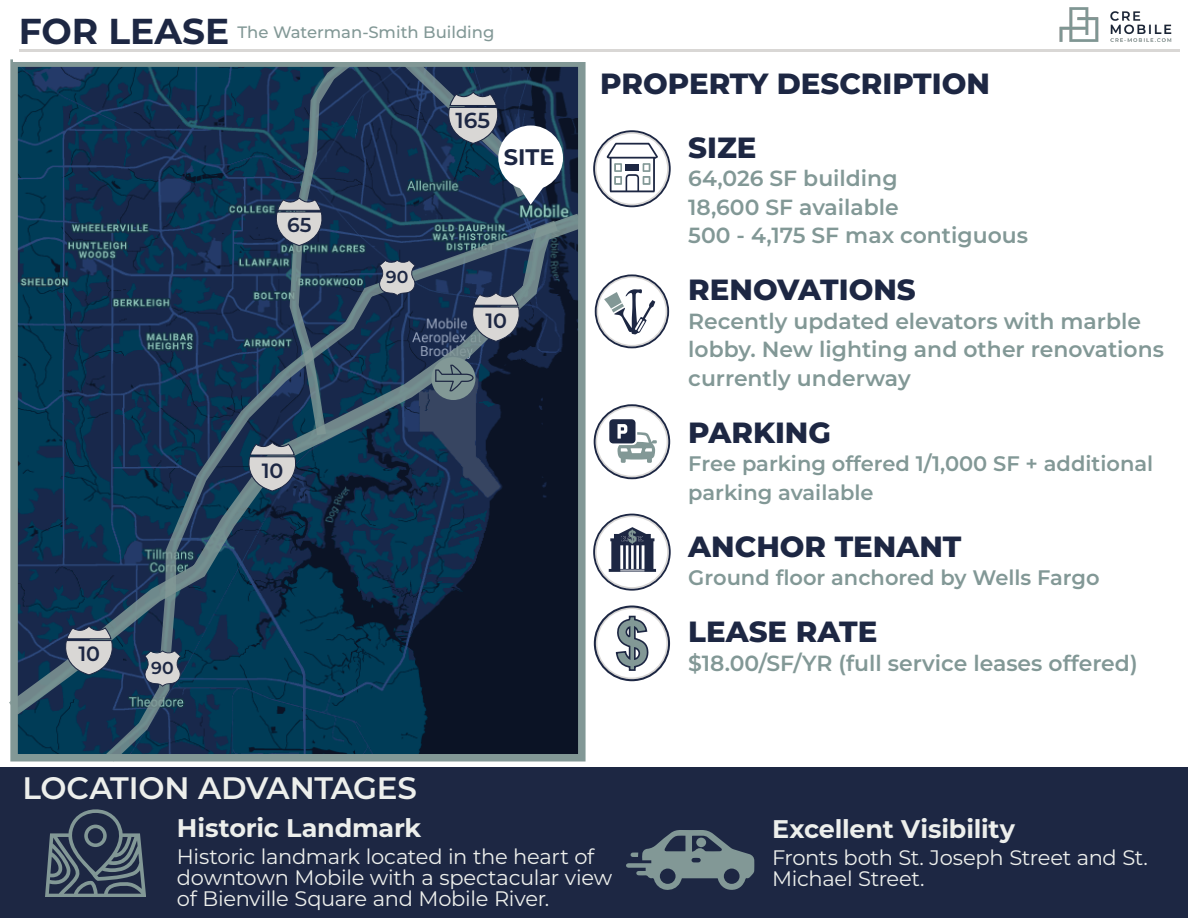
<style>
.page{position:relative;width:1188px;height:918px;background:#fff}
.page>*{position:absolute;margin:0;border:0;box-sizing:border-box;transform-origin:0 0}
.t1{font:700 36px "Montserrat";color:#1d2743}
.Page_Header{font:600 31.05px "Montserrat";letter-spacing:-.01em;color:#edefec}
.t2{font:800 29.25px "Montserrat";color:#1d2743}
.Paragraph_Heading{font:700 25.5px "Montserrat";letter-spacing:-.01em;color:#edefec}
.t3{font:700 22.5px "Montserrat";color:#1d2743}
.t4{font:600 21.9px/28.5px "Montserrat";color:#829896}
.t5{font:600 21.75px "Montserrat";color:#1d2743}
.Paragraph_Heading-2{font:21px/21px "Montserrat";letter-spacing:-.015em;color:#edefec}
.t6{font:600 21px/28.5px "Montserrat";color:#829896}
.t7{font:600 20.7px "Montserrat";color:#1d2743}
.t8{font:600 20.25px "Montserrat";color:#1d2743}
.t9{font:600 17.4px "Montserrat";color:#1d2743}
.t10{font:500 16.5px "Montserrat";color:#829896}
</style>
<div class="page">
<div style="left:0;top:768px;width:1188px;height:150px;background:#1d2743"></div>
<img style="left:19px;top:68px;width:558px;height:685px">
<svg style="left:105px;top:716px;width:454px;height:37px;background:#0b2d46"></svg>
<svg style="left:615px;top:615px;width:34px;height:56px"></svg>
<div style="left:596px;top:607px;width:72px;height:72px;border:2px solid #d9d7d5;border-radius:50%"></div>
<div style="left:594px;top:606px;width:76px;height:75px;border:2px solid #1d2743;border-radius:50%"></div>
<div style="left:10px;top:59px;width:576px;height:703px;border:8px solid #829896"></div>
<div style="left:596px;top:406px;width:72px;height:71px;border:2px solid #d9d7d5;border-radius:50%"></div>
<div style="left:594px;top:404px;width:76px;height:75px;border:2px solid #1d2743;border-radius:50%"></div>
<svg style="left:609px;top:419px;width:48px;height:44px"></svg>
<svg style="left:9px;top:212px;width:575px;height:504px;background:#193650"></svg>
<svg style="left:471px;top:291px;width:50px;height:52px;background:#90969e"></svg>
<div style="left:431px;top:357px;width:44px;height:43px;background:#829896;border-radius:50%"></div>
<svg style="left:435px;top:365px;width:39px;height:26px"></svg>
<svg style="left:247px;top:61px;width:110px;height:431px;background:#2d4962"></svg>
<svg style="left:144px;top:650px;width:37px;height:37px"></svg>
<svg style="left:400px;top:61px;width:163px;height:144px;background:#334861"></svg>
<div style="left:498px;top:125px;width:65px;height:65px;background:#fff;border-radius:50%"></div>
<svg style="left:64px;top:625px;width:50px;height:51px;background:#919aa3"></svg>
<svg style="left:45px;top:809px;width:101px;height:87px"></svg>
<div style="left:595px;top:132px;width:74px;height:73px;border:2px solid #d9d7d5;border-radius:50%"></div>
<div style="left:593px;top:130px;width:78px;height:77px;border:2px solid #1d2743;border-radius:50%"></div>
<svg style="left:607px;top:143px;width:51px;height:49px"></svg>
<svg style="left:626px;top:830px;width:128px;height:60px"></svg>
<div style="left:696px;top:838px;width:10px;height:9px;background:#829896;border-radius:50%"></div>
<img style="left:1059px;top:7px;width:113px;height:35px">
<div style="left:13px;top:0;width:602px;height:61px;background:#fff"></div>
<hr style="left:19px;top:49px;width:1161px;height:3px;background:#d9d7d5">
<div style="left:597px;top:276px;width:70px;height:70px;border:2px solid #d9d7d5;border-radius:50%"></div>
<div style="left:595px;top:274px;width:74px;height:74px;border:2px solid #1d2743;border-radius:50%"></div>
<svg style="left:604px;top:289px;width:51px;height:45px"></svg>
<div style="left:595px;top:516px;width:74px;height:73px;border:2px solid #d9d7d5;border-radius:50%"></div>
<div style="left:593px;top:514px;width:78px;height:77px;border:2px solid #1d2743;border-radius:50%"></div>
<svg style="left:609px;top:527px;width:47px;height:45px"></svg>
<p class="t1" style="left:19px;top:5px;width:212px">FOR LEASE</p>
<p class="t10" style="left:237px;top:21px;width:259px">The Waterman-Smith Building</p>
<p class="t8" style="left:287px;top:210px;width:26px">65</p>
<p class="t7" style="left:262px;top:456px;width:23px">10</p>
<p class="t9" style="left:386px;top:264px;width:24px">90</p>
<p class="t5" style="left:456px;top:105px;width:36px">165</p>
<p class="t3" style="left:504px;top:141px;width:52px">SITE</p>
<p class="t7" style="left:485px;top:306px;width:23px">10</p>
<p class="t7" style="left:78px;top:639px;width:23px">10</p>
<p class="t9" style="left:151px;top:655px;width:24px">90</p>
<p class="Page_Header" style="left:23px;top:766px;width:396px">LOCATION ADVANTAGES</p>
<p class="t2" style="left:600px;top:63px;width:391px">PROPERTY DESCRIPTION</p>
<p class="t2" style="left:688px;top:126px;width:70px">SIZE</p>
<p class="t4" style="left:688px;top:163px;width:211px">64,026 SF building</p>
<p class="t4" style="left:688px;top:192px;width:212px">18,600 SF available</p>
<p class="t4" style="left:688px;top:220px;width:341px">500 - 4,175 SF max contiguous</p>
<p class="t2" style="left:688px;top:268px;width:229px">RENOVATIONS</p>
<p class="t4" style="left:688px;top:306px;width:477px">Recently updated elevators with marble lobby. New lighting and other renovations currently underway</p>
<p class="t2" style="left:688px;top:411px;width:144px">PARKING</p>
<p class="t6" style="left:688px;top:448px;width:466px">Free parking offered 1/1,000 SF + additional parking available</p>
<p class="t2" style="left:688px;top:525px;width:275px">ANCHOR TENANT</p>
<p class="t6" style="left:688px;top:562px;width:413px">Ground floor anchored by Wells Fargo</p>
<p class="t2" style="left:688px;top:610px;width:191px">LEASE RATE</p>
<p class="t4" style="left:688px;top:648px;width:451px">$18.00/SF/YR (full service leases offered)</p>
<p class="Paragraph_Heading" style="left:177px;top:810px;width:246px">Historic Landmark</p>
<p class="Paragraph_Heading-2" style="left:177px;top:845px;width:437px">Historic landmark located in the heart of downtown Mobile with a spectacular view of Bienville Square and Mobile River.</p>
<p class="Paragraph_Heading" style="left:772px;top:811px;width:244px">Excellent Visibility</p>
<p class="Paragraph_Heading-2" style="left:772px;top:846px;width:377px">Fronts both St. Joseph Street and St.<br>Michael Street.</p>
</div>
